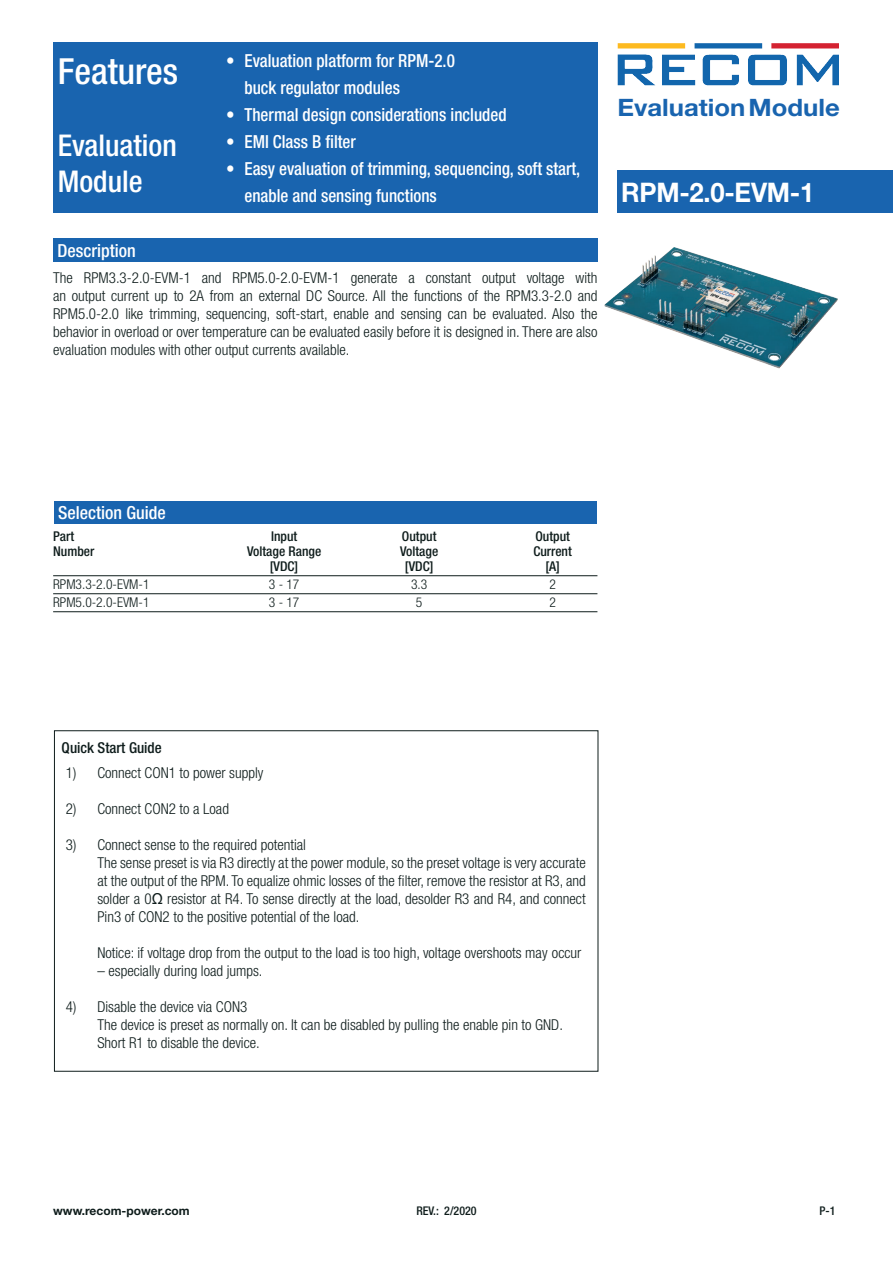
<style>
.page{position:relative;width:893px;height:1263px;background:#fff}
.page>*{position:absolute;margin:0;border:0;box-sizing:border-box;transform-origin:0 0}
.t1{font:500 condensed 36px "Helvetica Neue LT";color:#fff}
.t2{font:500 condensed 30px/36px "Helvetica Neue LT";color:#fff}
.t3{font:700 27px "Helvetica Neue LT";letter-spacing:-.01em;color:#fff;scale:.95 1}
.t4{font:700 24px "Helvetica Neue LT";color:#1964af;scale:1.07 1}
.t5{font:500 condensed 18px/27px "Helvetica Neue LT";color:#fff;scale:.95 1}
.t6{font:500 condensed 18px "Helvetica Neue LT";color:#fff}
.t7{font:300 condensed 15px/18px "Helvetica Neue LT";color:#0e1c1b}
.t8{font:500 condensed 15px "Helvetica Neue LT";color:#0e1c1b}
.t9{font:500 condensed 13.5px "Helvetica Neue LT";color:#0e1c1b}
.t10{font:300 condensed 13.5px "Helvetica Neue LT";color:#0e1c1b}
.t11{font:700 12px "Helvetica Neue LT";color:#0e1c1b}
.t12{font:500 condensed 12px "Helvetica Neue LT";color:#0e1c1b}
.s1{font-family:"Arial";font-weight:400;font-stretch:normal}
</style>
<div class="page">
<div style="left:617px;top:170px;width:276px;height:43px;background:#1964af"></div>
<img style="left:617px;top:43px;width:222px;height:43px">
<div style="left:53px;top:43px;width:544px;height:170px;background:#1964af"></div>
<div style="left:53px;top:238px;width:544px;height:23px;background:#1964af"></div>
<div style="left:54px;top:501px;width:543px;height:22px;background:#1964af"></div>
<hr style="left:53px;top:575px;width:544px;height:1px;background:#0e1c1b">
<hr style="left:53px;top:593px;width:544px;height:1px;background:#0e1c1b">
<hr style="left:53px;top:611px;width:544px;height:1px;background:#0e1c1b">
<img style="left:604px;top:247px;width:234px;height:122px">
<h1 class="t1" style="left:58px;top:50px;width:122px">Features</h1>
<h2 class="t2" style="left:58px;top:127px;width:121px">Evaluation<br>Module</h2>
<p class="t5" style="left:244px;top:47px;width:223px;text-indent:-18px">• Evaluation platform for RPM-2.0 buck regulator modules</p>
<p class="t5" style="left:226px;top:101px;width:297px">• Thermal design considerations included</p>
<p class="t5" style="left:226px;top:128px;width:138px">• EMI Class B filter</p>
<p class="t5" style="left:244px;top:155px;width:355px;text-indent:-18px">• Easy evaluation of trimming, sequencing, soft start, enable and sensing functions</p>
<p class="t6" style="left:57px;top:240px;width:80px">Description</p>
<p class="t7" style="left:53px;top:268px;width:546px;text-align:justify">The RPM3.3-2.0-EVM-1 and RPM5.0-2.0-EVM-1 generate a constant output voltage with an output current up to 2A from an external DC Source. All the functions of the RPM3.3-2.0 and RPM5.0-2.0 like trimming, sequencing, soft-start, enable and sensing can be evaluated. Also the behavior in overload or over temperature can be evaluated easily before it is designed in. There are also evaluation modules with other output currents available.</p>
<h3 class="t4" style="left:617px;top:92px;width:209px">Evaluation Module</h3>
<h3 class="t3" style="left:621px;top:176px;width:205px">RPM-2.0-EVM-1</h3>
<p class="t6" style="left:58px;top:502px;width:109px">Selection Guide</p>
<p class="t9" style="left:53px;top:528px;width:23px">Part</p>
<p class="t9" style="left:271px;top:528px;width:28px">Input</p>
<p class="t9" style="left:402px;top:528px;width:36px">Output</p>
<p class="t9" style="left:535px;top:528px;width:36px">Output</p>
<p class="t9" style="left:53px;top:543px;width:43px">Number</p>
<p class="t9" style="left:247px;top:543px;width:76px">Voltage Range</p>
<p class="t9" style="left:400px;top:543px;width:40px">Voltage</p>
<p class="t9" style="left:533px;top:543px;width:40px">Current</p>
<p class="t9" style="left:270px;top:558px;width:30px">[VDC]</p>
<p class="t9" style="left:405px;top:558px;width:30px">[VDC]</p>
<p class="t9" style="left:545px;top:558px;width:16px">[A]</p>
<p class="t10" style="left:53px;top:577px;width:98px">RPM3.3-2.0-EVM-1</p>
<p class="t10" style="left:269px;top:577px;width:32px">3 - 17</p>
<p class="t10" style="left:411px;top:577px;width:18px">3.3</p>
<p class="t10" style="left:549px;top:577px;width:8px">2</p>
<p class="t10" style="left:53px;top:595px;width:98px">RPM5.0-2.0-EVM-1</p>
<p class="t10" style="left:269px;top:595px;width:32px">3 - 17</p>
<p class="t10" style="left:416px;top:595px;width:8px">5</p>
<p class="t10" style="left:549px;top:595px;width:8px">2</p>
<p class="t8" style="left:62px;top:738px;width:102px">Quick Start Guide</p>
<p class="t7" style="left:66px;top:764px;width:199px">1) Connect CON1 to power supply</p>
<p class="t7" style="left:66px;top:800px;width:165px">2) Connect CON2 to a Load</p>
<p class="t7" style="left:97px;top:836px;width:490px;text-indent:-31px">3) Connect sense to the required potential<br>The sense preset is via R3 directly at the power module, so the preset voltage is very accurate at the output of the RPM. To equalize ohmic losses of the filter, remove the resistor at R3, and solder a 0<span class="s1">Ω</span> resistor at R4. To sense directly at the load, desolder R3 and R4, and connect Pin3 of CON2 to the positive potential of the load.</p>
<p class="t7" style="left:97px;top:944px;width:485px">Notice: if voltage drop from the output to the load is too high, voltage overshoots may occur</p>
<p class="t7" style="left:97px;top:962px;width:167px">– especially during load jumps.</p>
<p class="t7" style="left:97px;top:998px;width:467px;text-indent:-31px">4) Disable the device via CON3<br>The device is preset as normally on. It can be disabled by pulling the enable pin to GND.<br>Short R1 to disable the device.</p>
<p class="t11" style="left:53px;top:1203px;width:138px">www.recom-power.com</p>
<p class="t12" style="left:416px;top:1203px;width:62px">REV.: 2/2020</p>
<p class="t12" style="left:820px;top:1203px;width:17px">P-1</p>
</div>
